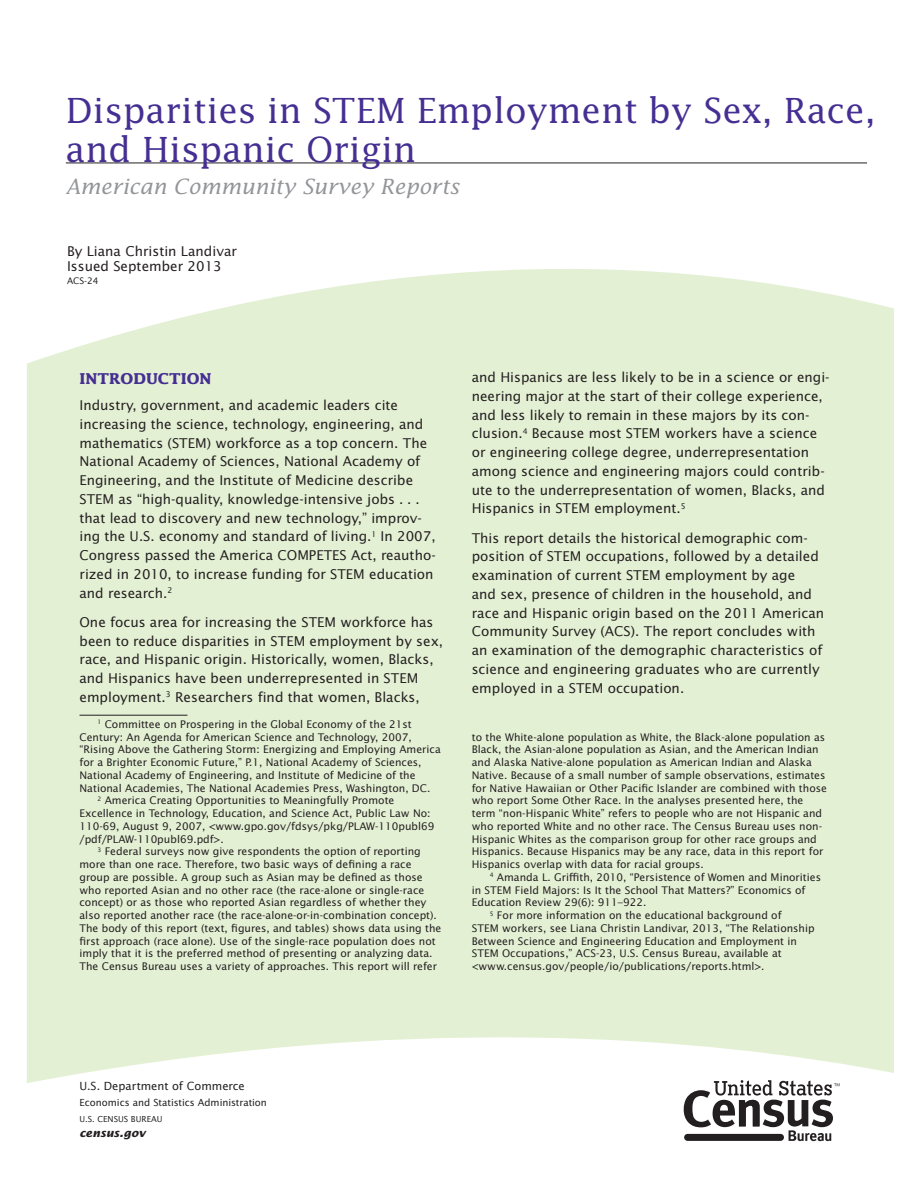
<style>
.page{position:relative;width:918px;height:1188px;background:#fff}
.page>*{position:absolute;margin:0;border:0;box-sizing:border-box;transform-origin:0 0}
.t1{font:34.65px/38.7px "Lucida";color:#452f92}
.subtitle{font:italic 21px "Lucida";color:#939598}
.subhead1{font:700 15px "Lucida";color:#452f92}
.body_text{font:13.5px/18.8px "Lucida Sans";color:#231f20}
.t2{font:11.25px "Lucida Sans";color:#231f20}
.t3{font:italic 700 11.25px "Lucida Sans";color:#231f20}
.footnote{font:10.5px/12.8px "Lucida Sans";color:#231f20}
.t4{font:9.75px "Lucida Sans";color:#231f20}
.t5{font:9px "Lucida Sans";color:#231f20}
.t6{font:8.25px "Lucida Sans";color:#231f20}
</style>
<div class="page">
<div style="left:27px;top:269px;width:867px;height:814px;background:#e4f0d4"></div>
<hr style="left:66px;top:163px;width:801px;height:1px;background:#231f20">
<svg style="left:684px;top:1080px;width:156px;height:61px"></svg>
<hr style="left:80px;top:715px;width:108px;height:1px;background:#231f20">
<p class="t1" style="left:66px;top:91px;width:811px">Disparities in STEM Employment by Sex, Race, and Hispanic Origin</p>
<p class="subtitle" style="left:66px;top:174px;width:395px">American Community Survey Reports</p>
<p class="body_text" style="left:67px;top:242px;width:172px">By Liana Christin Landivar</p>
<p class="body_text" style="left:67px;top:257px;width:156px">Issued September 2013</p>
<p class="t5" style="left:67px;top:275px;width:33px">ACS-24</p>
<p class="subhead1" style="left:80px;top:369px;width:134px">INTRODUCTION</p>
<p class="body_text" style="left:79px;top:396px;width:358px">Industry, government, and academic leaders cite increasing the science, technology, engineering, and mathematics (STEM) workforce as a top concern. The National Academy of Sciences, National Academy of Engineering, and the Institute of Medicine describe STEM as “high-quality, knowledge-intensive jobs . . . that lead to discovery and new technology,” improv&shy;ing the U.S. economy and standard of living.<sup>1</sup> In 2007, Congress passed the America COMPETES Act, reautho&shy;rized in 2010, to increase funding for STEM education and research.<sup>2</sup></p>
<p class="body_text" style="left:80px;top:613px;width:365px">One focus area for increasing the STEM workforce has been to reduce disparities in STEM employment by sex, race, and Hispanic origin. Historically, women, Blacks, and Hispanics have been underrepresented in STEM employment.<sup>3</sup> Researchers find that women, Blacks,</p>
<p class="footnote" style="left:80px;top:718px;width:363px;text-indent:18px"><sup>1</sup> Committee on Prospering in the Global Economy of the 21st Century: An Agenda for American Science and Technology, 2007, “Rising Above the Gathering Storm: Energizing and Employing America for a Brighter Economic Future,” P.1, National Academy of Sciences, National Academy of Engineering, and Institute of Medicine of the National Academies, The National Academies Press, Washington, DC.</p>
<p class="footnote" style="left:80px;top:794px;width:357px;text-indent:18px"><sup>2</sup> America Creating Opportunities to Meaningfully Promote Excellence in Technology, Education, and Science Act, Public Law No:<br>110-69, August 9, 2007, &lt;www.gpo.gov/fdsys/pkg/PLAW-110publ69 /pdf/PLAW-110publ69.pdf&gt;.</p>
<p class="footnote" style="left:80px;top:845px;width:363px;text-indent:18px"><sup>3</sup> Federal surveys now give respondents the option of reporting more than one race. Therefore, two basic ways of defining a race group are possible. A group such as Asian may be defined as those who reported Asian and no other race (the race-alone or single-race concept) or as those who reported Asian regardless of whether they also reported another race (the race-alone-or-in-combination concept).<br>The body of this report (text, figures, and tables) shows data using the first approach (race alone). Use of the single-race population does not imply that it is the preferred method of presenting or analyzing data.<br>The Census Bureau uses a variety of approaches. This report will refer</p>
<p class="body_text" style="left:472px;top:368px;width:359px">and Hispanics are less likely to be in a science or engi&shy;neering major at the start of their college experience, and less likely to remain in these majors by its con&shy;clusion.<sup>4</sup> Because most STEM workers have a science or engineering college degree, underrepresentation among science and engineering majors could contrib&shy;ute to the underrepresentation of women, Blacks, and Hispanics in STEM employment.<sup>5</sup></p>
<p class="body_text" style="left:472px;top:529px;width:354px">This report details the historical demographic com&shy;position of STEM occupations, followed by a detailed examination of current STEM employment by age<br>and sex, presence of children in the household, and race and Hispanic origin based on the 2011 American Community Survey (ACS). The report concludes with an examination of the demographic characteristics of science and engineering graduates who are currently employed in a STEM occupation.</p>
<p class="footnote" style="left:472px;top:731px;width:357px">to the White-alone population as White, the Black-alone population as Black, the Asian-alone population as Asian, and the American Indian and Alaska Native-alone population as American Indian and Alaska Native. Because of a small number of sample observations, estimates for Native Hawaiian or Other Pacific Islander are combined with those who report Some Other Race. In the analyses presented here, the term “non-Hispanic White” refers to people who are not Hispanic and who reported White and no other race. The Census Bureau uses non-Hispanic Whites as the comparison group for other race groups and Hispanics. Because Hispanics may be any race, data in this report for Hispanics overlap with data for racial groups.</p>
<p class="footnote" style="left:472px;top:871px;width:351px;text-indent:18px"><sup>4</sup> Amanda L. Griffith, 2010, “Persistence of Women and Minorities in STEM Field Majors: Is It the School That Matters?” Economics of<br>Education Review 29(6): 911–922.</p>
<p class="footnote" style="left:472px;top:909px;width:345px;text-indent:18px"><sup>5</sup> For more information on the educational background of<br>STEM workers, see Liana Christin Landivar, 2013, “The Relationship Between Science and Engineering Education and Employment in STEM Occupations,” ACS-23, U.S. Census Bureau, available at &lt;www.census.gov/people/io/publications/reports.html&gt;.</p>
<p class="t2" style="left:80px;top:1080px;width:167px">U.S. Department of Commerce</p>
<p class="t4" style="left:80px;top:1097px;width:189px">Economics and Statistics Administration</p>
<p class="t6" style="left:80px;top:1114px;width:85px">U.S. CENSUS BUREAU</p>
<p class="t3" style="left:80px;top:1127px;width:68px">census.gov</p>
</div>
